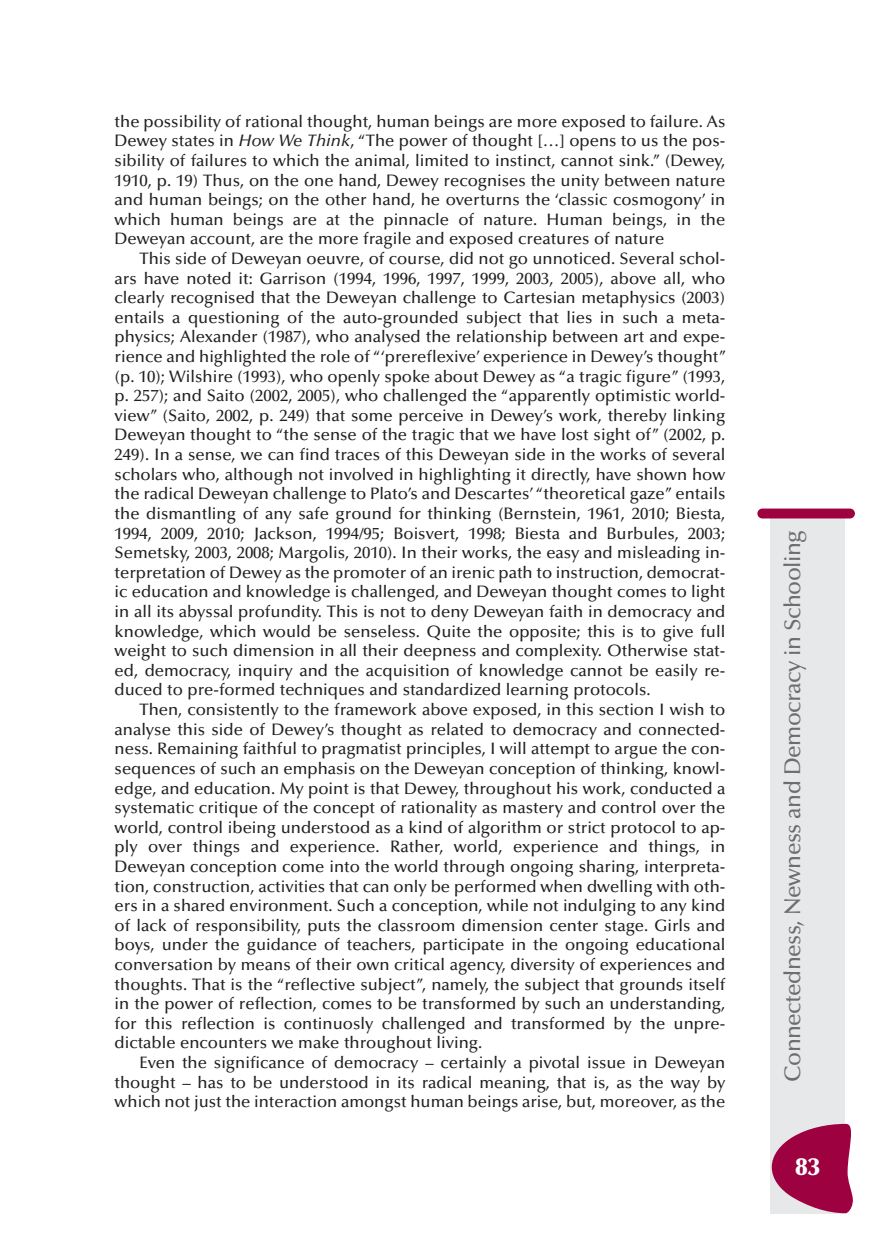
<style>
.page{position:relative;width:869px;height:1241px;background:#fff}
.page>*{position:absolute;margin:0;border:0;box-sizing:border-box;transform-origin:0 0}
.t1{font:900 24.5px "Optima";color:#fff}
.t2{font:500 22.75px "Optima";letter-spacing:-.025em;color:#6c6d70}
.t3{font:500 16.62px/19.6px "Optima";color:#231f20;text-align:justify}
.s1{font-style:italic}
</style>
<div class="page">
<div style="left:770px;top:516px;width:74px;height:697px;background:#e7e8e9"></div>
<div style="left:757px;top:508px;width:97px;height:10px;background:#9d0140;border-radius:5px"></div>
<svg style="left:771px;top:1123px;width:82px;height:89px"></svg>
<p class="t3" style="left:115px;top:113px;width:612px">the possibility of rational thought, human beings are more exposed to failure. As Dewey states in <span class="s1">How We Think</span>, “The power of thought […] opens to us the pos&shy;sibility of failures to which the animal, limited to instinct, cannot sink.” (Dewey, 1910, p. 19) Thus, on the one hand, Dewey recognises the unity between nature and human beings; on the other hand, he overturns the ‘classic cosmogony’ in which human beings are at the pinnacle of nature. Human beings, in the Deweyan account, are the more fragile and exposed creatures of nature</p>
<p class="t3" style="left:115px;top:250px;width:613px;text-indent:25px">This side of Deweyan oeuvre, of course, did not go unnoticed. Several schol&shy;ars have noted it: Garrison (1994, 1996, 1997, 1999, 2003, 2005), above all, who clearly recognised that the Deweyan challenge to Cartesian metaphysics (2003) entails a questioning of the auto-grounded subject that lies in such a meta&shy;physics; Alexander (1987), who analysed the relationship between art and expe&shy;rience and highlighted the role of “‘prereflexive’ experience in Dewey’s thought” (p. 10); Wilshire (1993), who openly spoke about Dewey as “a tragic figure” (1993, p. 257); and Saito (2002, 2005), who challenged the “apparently optimistic world&shy;view” (Saito, 2002, p. 249) that some perceive in Dewey’s work, thereby linking Deweyan thought to “the sense of the tragic that we have lost sight of” (2002, p.<br>249). In a sense, we can find traces of this Deweyan side in the works of several scholars who, although not involved in highlighting it directly, have shown how the radical Deweyan challenge to Plato’s and Descartes’“theoretical gaze” entails the dismantling of any safe ground for thinking (Bernstein, 1961, 2010; Biesta, 1994, 2009, 2010; Jackson, 1994/95; Boisvert, 1998; Biesta and Burbules, 2003; Semetsky, 2003, 2008; Margolis, 2010). In their works, the easy and misleading in&shy;terpretation of Dewey as the promoter of an irenic path to instruction, democrat&shy;ic education and knowledge is challenged, and Deweyan thought comes to light in all its abyssal profundity. This is not to deny Deweyan faith in democracy and knowledge, which would be senseless. Quite the opposite; this is to give full weight to such dimension in all their deepness and complexity. Otherwise stat&shy;ed, democracy, inquiry and the acquisition of knowledge cannot be easily re&shy;duced to pre-formed techniques and standardized learning protocols.</p>
<p class="t3" style="left:114px;top:701px;width:612px;text-indent:25px">Then, consistently to the framework above exposed, in this section I wish to analyse this side of Dewey’s thought as related to democracy and connected&shy;ness. Remaining faithful to pragmatist principles, I will attempt to argue the con&shy;sequences of such an emphasis on the Deweyan conception of thinking, knowl&shy;edge, and education. My point is that Dewey, throughout his work, conducted a systematic critique of the concept of rationality as mastery and control over the world, control ibeing understood as a kind of algorithm or strict protocol to ap&shy;ply over things and experience. Rather, world, experience and things, in Deweyan conception come into the world through ongoing sharing, interpreta&shy;tion, construction, activities that can only be performed when dwelling with oth&shy;ers in a shared environment. Such a conception, while not indulging to any kind of lack of responsibility, puts the classroom dimension center stage. Girls and boys, under the guidance of teachers, participate in the ongoing educational conversation by means of their own critical agency, diversity of experiences and thoughts. That is the “reflective subject”, namely, the subject that grounds itself in the power of reflection, comes to be transformed by such an understanding, for this reflection is continuosly challenged and transformed by the unpre&shy;dictable encounters we make throughout living.</p>
<p class="t3" style="left:115px;top:1054px;width:612px;text-indent:25px">Even the significance of democracy – certainly a pivotal issue in Deweyan thought – has to be understood in its radical meaning, that is, as the way by which not just the interaction amongst human beings arise, but, moreover, as the</p>
<h2 class="t2" style="left:783px;top:1081px;width:552px;rotate:-90deg">Connectedness, Newness and Democracy in Schooling</h2>
<h1 class="t1" style="left:795px;top:1156px;width:26px">83</h1>
</div>
